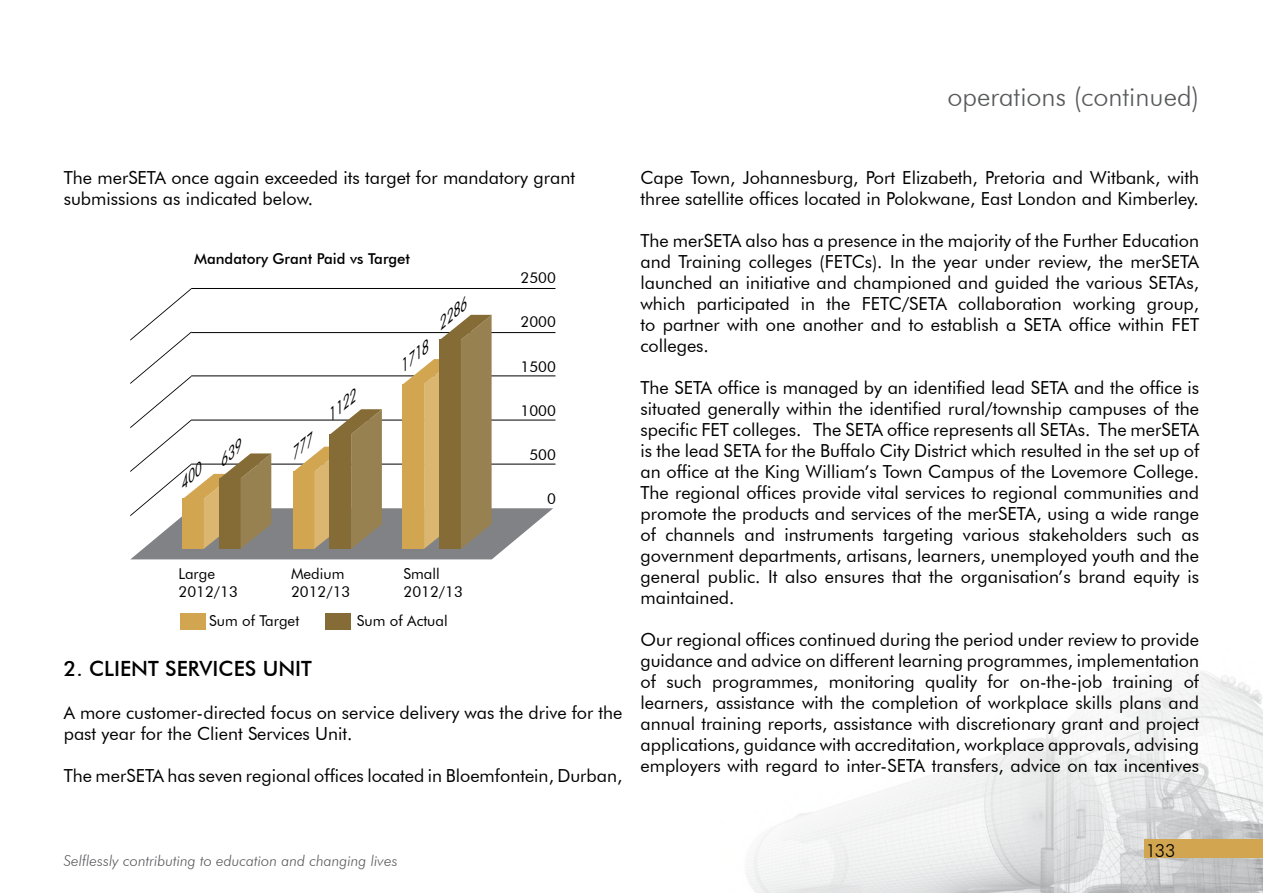
<style>
.page{position:relative;width:1263px;height:893px;background:#fff}
.page>*{position:absolute;margin:0;border:0;box-sizing:border-box;transform-origin:0 0}
.t1{font:300 27px "Futura BT";color:#58595b}
.t2{font:500 21px "Futura BT";color:#000}
.t3{font:18px/21px "Futura BT";color:#000}
.t4{font:300 18px "Futura BT";color:#000}
.t5{font:15px "Futura BT";color:#000}
.t6{font:italic 300 15px "Futura BT";color:#58595b}
.t7{font:500 15px "Futura BT";color:#000}
.t8{font:italic 14.85px "Futura BT";color:#000}
</style>
<div class="page">
<svg style="left:748px;top:666px;width:515px;height:227px"></svg>
<div style="left:1144px;top:839px;width:119px;height:18px;background:#d2a650"></div>
<div style="left:180px;top:614px;width:25px;height:16px;background:#d2a650"></div>
<div style="left:326px;top:614px;width:25px;height:16px;background:#856c36"></div>
<hr style="left:191px;top:464px;width:364px;height:1px;background:#000">
<hr style="left:191px;top:420px;width:364px;height:1px;background:#000">
<hr style="left:191px;top:375px;width:364px;height:1px;background:#000">
<hr style="left:191px;top:332px;width:364px;height:1px;background:#000">
<hr style="left:191px;top:288px;width:364px;height:1px;background:#000">
<svg style="left:130px;top:288px;width:423px;height:271px"></svg>
<h1 class="t1" style="left:947px;top:80px;width:253px">operations (continued)</h1>
<p class="t3" style="left:64px;top:166px;width:513px;line-height:21.6px">The merSETA once again exceeded its target for mandatory grant submissions as indicated below.</p>
<p class="t7" style="left:194px;top:249px;width:217px">Mandatory Grant Paid vs Target</p>
<p class="t8" style="left:320px;top:412px;width:37px;rotate:-40deg">1122</p>
<p class="t8" style="left:393px;top:363px;width:37px;rotate:-40deg">1718</p>
<p class="t8" style="left:431px;top:320px;width:37px;rotate:-40deg">2286</p>
<p class="t5" style="left:178px;top:565px;width:38px">Large</p>
<p class="t5" style="left:291px;top:565px;width:55px">Medium</p>
<p class="t5" style="left:403px;top:565px;width:38px">Small</p>
<p class="t5" style="left:178px;top:583px;width:61px">2012/13</p>
<p class="t5" style="left:291px;top:583px;width:61px">2012/13</p>
<p class="t5" style="left:403px;top:583px;width:61px">2012/13</p>
<p class="t5" style="left:209px;top:611px;width:92px">Sum of Target</p>
<p class="t5" style="left:357px;top:611px;width:92px">Sum of Actual</p>
<p class="t5" style="left:521px;top:269px;width:37px">2500</p>
<p class="t5" style="left:521px;top:313px;width:37px">2000</p>
<p class="t5" style="left:521px;top:357px;width:37px">1500</p>
<p class="t5" style="left:521px;top:401px;width:37px">1000</p>
<p class="t5" style="left:529px;top:446px;width:28px">500</p>
<p class="t5" style="left:547px;top:490px;width:10px">0</p>
<p class="t2" style="left:64px;top:656px;width:250px">2. CLIENT SERVICES UNIT</p>
<p class="t3" style="left:64px;top:702px;width:560px">A more customer-directed focus on service delivery was the drive for the past year for the Client Services Unit.</p>
<p class="t3" style="left:64px;top:765px;width:560px">The merSETA has seven regional offices located in Bloemfontein, Durban,</p>
<p class="t3" style="left:640px;top:167px;width:560px">Cape Town, Johannesburg, Port Elizabeth, Pretoria and Witbank, with three satellite offices located in Polokwane, East London and Kimberley.</p>
<p class="t3" style="left:640px;top:230px;width:560px;text-align:justify">The merSETA also has a presence in the majority of the Further Education and Training colleges (FETCs). In the year under review, the merSETA launched an initiative and championed and guided the various SETAs, which participated in the FETC/SETA collaboration working group, to partner with one another and to establish a SETA office within FET colleges.</p>
<p class="t3" style="left:640px;top:377px;width:560px;text-align:justify">The SETA office is managed by an identified lead SETA and the office is situated generally within the identified rural/township campuses of the specific FET colleges. The SETA office represents all SETAs. The merSETA is the lead SETA for the Buffalo City District which resulted in the set up of an office at the King William’s Town Campus of the Lovemore College.<br>The regional offices provide vital services to regional communities and promote the products and services of the merSETA, using a wide range of channels and instruments targeting various stakeholders such as government departments, artisans, learners, unemployed youth and the general public. It also ensures that the organisation’s brand equity is maintained.</p>
<p class="t3" style="left:640px;top:629px;width:560px;text-align:justify">Our regional offices continued during the period under review to provide guidance and advice on different learning programmes, implementation of such programmes, monitoring quality for on-the-job training of learners, assistance with the completion of workplace skills plans and annual training reports, assistance with discretionary grant and project applications, guidance with accreditation, workplace approvals, advising employers with regard to inter-SETA transfers, advice on tax incentives</p>
<p class="t6" style="left:64px;top:851px;width:335px">Selflessly contributing to education and changing lives</p>
<p class="t4" style="left:1146px;top:840px;width:31px">133</p>
</div>
